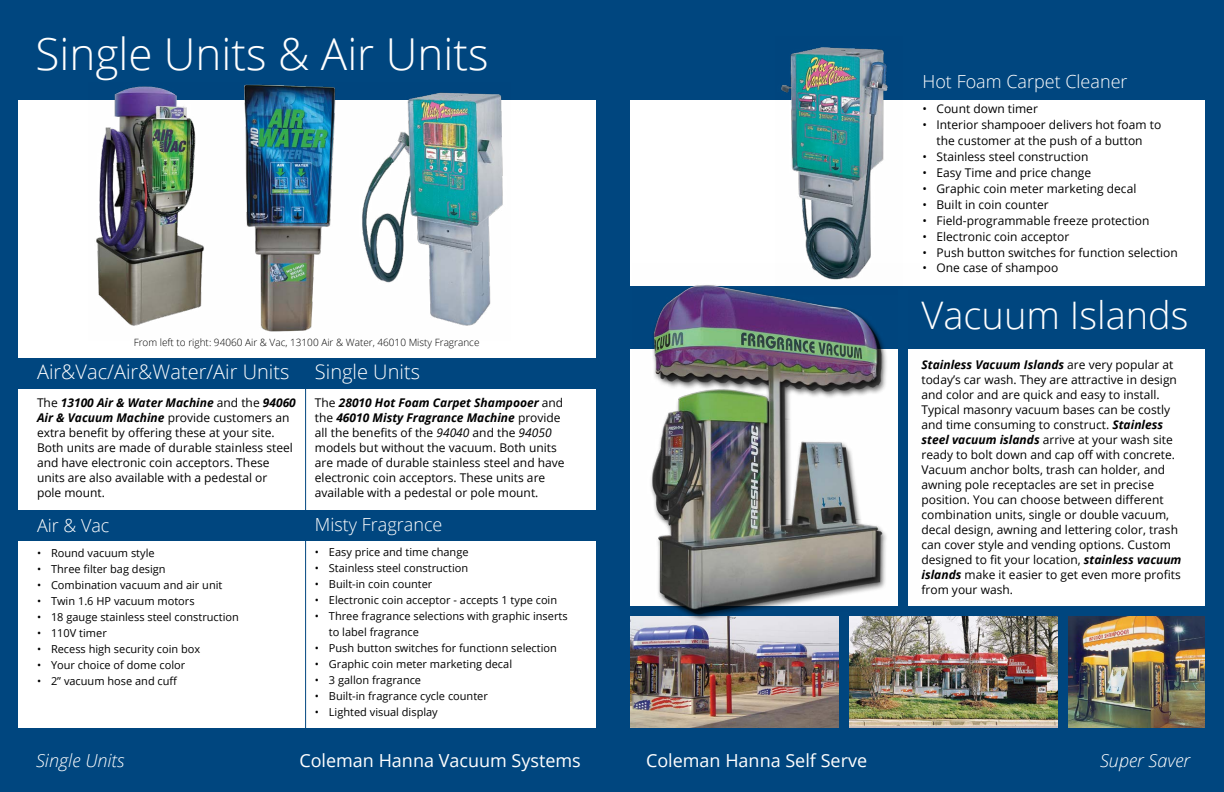
<style>
.page{position:relative;width:1224px;height:792px;background:#fff}
.page>*{position:absolute;margin:0;border:0;box-sizing:border-box;transform-origin:0 0}
.t1{font:300 44px "Open Sans";color:#fff}
.t2{font:300 38px "Open Sans";color:#fff}
.t3{font:300 20px "Open Sans";color:#fff}
.t4{font:18px "Open Sans";color:#fff}
.t5{font:300 18px "Open Sans";color:#fff}
.t6{font:italic 300 18px "Open Sans";color:#fff}
.t7{font:12px/15px "Open Sans";color:#000}
.t8{font:11px/16px "Open Sans";color:#000}
.t9{font:300 10px "Open Sans";color:#000}
.s1{font-weight:700;font-style:italic}
.s2{font-style:italic}
</style>
<div class="page">
<img style="left:1068px;top:615px;width:138px;height:114px">
<img style="left:630px;top:615px;width:209px;height:114px">
<img style="left:849px;top:615px;width:209px;height:114px">
<div style="left:10px;top:358px;width:599px;height:30px;background:#00467f"></div>
<div style="left:621px;top:287px;width:600px;height:62px;background:#00467f"></div>
<div style="left:10px;top:510px;width:599px;height:30px;background:#00467f"></div>
<div style="left:0;top:87px;width:17px;height:671px;background:#00467f"></div>
<div style="left:0;top:729px;width:1224px;height:63px;background:#00467f"></div>
<div style="left:0;top:0;width:612px;height:99px;background:#00467f"></div>
<div style="left:612px;top:0;width:612px;height:99px;background:#00467f"></div>
<div style="left:596px;top:82px;width:34px;height:676px;background:#00467f"></div>
<div style="left:1206px;top:82px;width:18px;height:704px;background:#00467f"></div>
<img style="left:88px;top:84px;width:422px;height:248px">
<img style="left:776px;top:47px;width:127px;height:217px">
<hr style="left:305px;top:364px;width:1px;height:368px;background:#00467f">
<div style="left:621px;top:606px;width:598px;height:9px;background:#00467f"></div>
<img style="left:632px;top:264px;width:287px;height:356px">
<div style="left:898px;top:290px;width:10px;height:320px;background:#00467f"></div>
<div style="left:839px;top:613px;width:10px;height:127px;background:#00467f"></div>
<div style="left:1058px;top:613px;width:10px;height:127px;background:#00467f"></div>
<h1 class="t1" style="left:36px;top:24px;width:455px">Single Units &amp; Air Units</h1>
<p class="t9" style="left:134px;top:336px;width:347px">From left to right: 94060 Air &amp; Vac, 13100 Air &amp; Water, 46010 Misty Fragrance</p>
<h3 class="t3" style="left:37px;top:358px;width:254px">Air&amp;Vac/Air&amp;Water/Air Units</h3>
<p class="t7" style="left:37px;top:395px;width:260px">The <span class="s1">13100 Air &amp; Water Machine</span> and the <span class="s1">94060<br>Air &amp; Vacuum Machine</span> provide customers an extra benefit by offering these at your site.<br>Both units are made of durable stainless steel and have electronic coin acceptors. These units are also available with a pedestal or<br>pole mount.</p>
<h3 class="t5" style="left:37px;top:513px;width:74px">Air &amp; Vac</h3>
<p class="t8" style="left:37px;top:545px;width:119px">• Round vacuum style</p>
<p class="t8" style="left:37px;top:561px;width:130px">• Three filter bag design</p>
<p class="t8" style="left:37px;top:577px;width:187px">• Combination vacuum and air unit</p>
<p class="t8" style="left:37px;top:593px;width:159px">• Twin 1.6 HP vacuum motors</p>
<p class="t8" style="left:37px;top:609px;width:203px">• 18 gauge stainless steel construction</p>
<p class="t8" style="left:37px;top:625px;width:71px">• 110V timer</p>
<p class="t8" style="left:37px;top:641px;width:165px">• Recess high security coin box</p>
<p class="t8" style="left:37px;top:657px;width:150px">• Your choice of dome color</p>
<p class="t8" style="left:37px;top:673px;width:142px">• 2” vacuum hose and cuff</p>
<h3 class="t3" style="left:315px;top:358px;width:107px">Single Units</h3>
<p class="t7" style="left:315px;top:395px;width:251px">The <span class="s1">28010 Hot Foam Carpet Shampooer</span> and the <span class="s1">46010 Misty Fragrance Machine</span> provide all the benefits of the <span class="s2">94040</span> and the <span class="s2">94050 </span>models but without the vacuum. Both units are made of durable stainless steel and have electronic coin acceptors. These units are available with a pedestal or pole mount.</p>
<h3 class="t5" style="left:315px;top:512px;width:129px">Misty Fragrance</h3>
<p class="t8" style="left:315px;top:544px;width:155px">• Easy price and time change</p>
<p class="t8" style="left:315px;top:560px;width:155px">• Stainless steel construction</p>
<p class="t8" style="left:315px;top:576px;width:119px">• Built-in coin counter</p>
<p class="t8" style="left:315px;top:592px;width:244px">• Electronic coin acceptor - accepts 1 type coin</p>
<p class="t8" style="left:329px;top:608px;width:240px;text-indent:-14px">• Three fragrance selections with graphic inserts to label fragrance</p>
<p class="t8" style="left:315px;top:640px;width:244px">• Push button switches for functionn selection</p>
<p class="t8" style="left:315px;top:656px;width:199px">• Graphic coin meter marketing decal</p>
<p class="t8" style="left:315px;top:672px;width:108px">• 3 gallon fragrance</p>
<p class="t8" style="left:315px;top:688px;width:175px">• Built-in fragrance cycle counter</p>
<p class="t8" style="left:315px;top:704px;width:124px">• Lighted visual display</p>
<h3 class="t5" style="left:922px;top:70px;width:207px">Hot Foam Carpet Cleaner</h3>
<p class="t7" style="left:922px;top:101px;width:117px">• Count down timer</p>
<p class="t7" style="left:923px;top:117px;width:240px;line-height:16px;text-align:center">• Interior shampooer delivers hot foam to the customer at the push of a button</p>
<p class="t7" style="left:923px;top:149px;width:167px">• Stainless steel construction</p>
<p class="t7" style="left:923px;top:165px;width:170px">• Easy Time and price change</p>
<p class="t7" style="left:923px;top:181px;width:215px">• Graphic coin meter marketing decal</p>
<p class="t7" style="left:923px;top:197px;width:128px">• Built in coin counter</p>
<p class="t7" style="left:923px;top:213px;width:229px">• Field-programmable freeze protection</p>
<p class="t7" style="left:923px;top:229px;width:148px">• Electronic coin acceptor</p>
<p class="t7" style="left:923px;top:245px;width:257px">• Push button switches for function selection</p>
<p class="t7" style="left:923px;top:260px;width:137px">• One case of shampoo</p>
<h2 class="t2" style="left:922px;top:289px;width:269px">Vacuum Islands</h2>
<p class="t7" style="left:922px;top:356px;width:262px"><span class="s1">Stainless Vacuum Islands</span> are very popular at today’s car wash. They are attractive in design and color and are quick and easy to install.<br>Typical masonry vacuum bases can be costly and time consuming to construct. <span class="s1">Stainless steel vacuum islands</span> arrive at your wash site ready to bolt down and cap off with concrete.<br>Vacuum anchor bolts, trash can holder, and awning pole receptacles are set in precise position. You can choose between different combination units, single or double vacuum, decal design, awning and lettering color, trash can cover style and vending options. Custom designed to fit your location, <span class="s1">stainless vacuum islands</span> make it easier to get even more profits from your wash.</p>
<h3 class="t6" style="left:36px;top:748px;width:90px">Single Units</h3>
<h3 class="t4" style="left:299px;top:748px;width:283px">Coleman Hanna Vacuum Systems</h3>
<h3 class="t4" style="left:646px;top:748px;width:223px">Coleman Hanna Self Serve</h3>
<h3 class="t6" style="left:1100px;top:748px;width:92px">Super Saver</h3>
</div>
